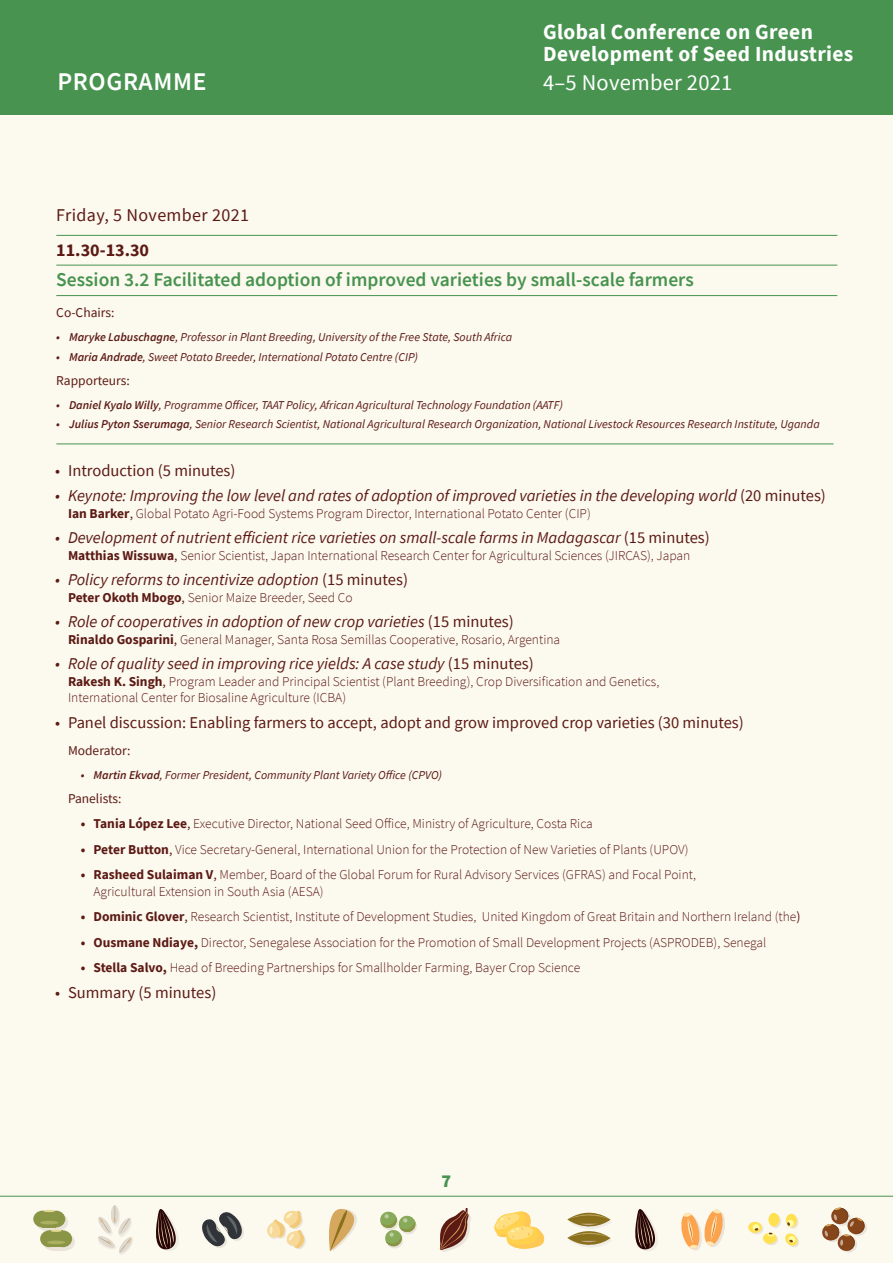
<style>
.page{position:relative;width:893px;height:1263px;background:#fcf9ef}
.page>*{position:absolute;margin:0;border:0;box-sizing:border-box;transform-origin:0 0}
.t1{font:600 25.5px "Source Sans Pro";letter-spacing:.025em;color:#fff}
.t2{font:22.5px "Source Sans Pro";letter-spacing:.01em;color:#fff}
.t3{font:700 21.45px/22px "Source Sans Pro";letter-spacing:.015em;color:#fff}
.testo_corrente{font:600 19.5px "Source Sans Pro";color:#47934f}
.t4{font:18px "Source Sans Pro";letter-spacing:.02em;color:#5c1a14}
.t5{font:700 18px "Source Sans Pro";color:#5c1a14}
.t6{font:900 18px "Source Sans Pro";color:#47934f}
.t7{font:italic 16.5px "Source Sans Pro";color:#5c1a14}
.t8{font:16.5px "Source Sans Pro";color:#5c1a14}
.t9{font:300 13.5px/16.5px "Source Sans Pro";color:#5c1a14}
.testo_corrente-2{font:13.5px "Source Sans Pro";color:#5c1a14}
.t10{font:italic 12px "Source Sans Pro";color:#5c1a14}
.s1{font-weight:600}
.s2{font-style:normal}
.s3{font-weight:700}
.s4{font-weight:400}
</style>
<div class="page">
<div style="left:0;top:0;width:893px;height:114px;background:#47934f"></div>
<hr style="left:56px;top:235px;width:781px;height:1px;background:#47934f">
<hr style="left:56px;top:265px;width:781px;height:1px;background:#47934f">
<hr style="left:56px;top:443px;width:777px;height:1px;background:#47934f">
<hr style="left:56px;top:295px;width:781px;height:1px;background:#47934f">
<hr style="left:0;top:1196px;width:893px;height:1px;background:#47934f">
<svg style="left:57px;top:1233px;width:18px;height:17px"></svg>
<svg style="left:43px;top:1233px;width:18px;height:17px"></svg>
<svg style="left:52px;top:1247px;width:14px;height:3px"></svg>
<svg style="left:50px;top:1214px;width:18px;height:16px"></svg>
<svg style="left:36px;top:1214px;width:18px;height:16px"></svg>
<svg style="left:45px;top:1227px;width:14px;height:3px"></svg>
<div style="left:54px;top:1230px;width:18px;height:17px;background:#8a9645;border-radius:50%"></div>
<div style="left:40px;top:1230px;width:18px;height:17px;background:#8a9645;border-radius:50%"></div>
<div style="left:49px;top:1230px;width:14px;height:17px;background:#8a9645"></div>
<svg style="left:47px;top:1240px;width:18px;height:4px"></svg>
<svg style="left:50px;top:1229px;width:12px;height:3px"></svg>
<div style="left:47px;top:1211px;width:18px;height:16px;background:#8a9645;border-radius:50%"></div>
<div style="left:33px;top:1211px;width:19px;height:16px;background:#8a9645;border-radius:50%"></div>
<div style="left:42px;top:1211px;width:14px;height:16px;background:#8a9645"></div>
<hr style="left:40px;top:1221px;width:18px;height:3px;background:#abb061;border-radius:50%">
<svg style="left:44px;top:1210px;width:11px;height:2px"></svg>
<svg style="left:567px;top:1212px;width:44px;height:35px"></svg>
<svg style="left:635px;top:1209px;width:23px;height:42px"></svg>
<svg style="left:156px;top:1209px;width:23px;height:42px"></svg>
<svg style="left:329px;top:1208px;width:28px;height:43px"></svg>
<svg style="left:494px;top:1211px;width:51px;height:38px"></svg>
<svg style="left:267px;top:1210px;width:39px;height:39px"></svg>
<svg style="left:822px;top:1207px;width:45px;height:46px"></svg>
<svg style="left:681px;top:1209px;width:44px;height:42px"></svg>
<svg style="left:380px;top:1211px;width:37px;height:37px"></svg>
<div style="left:750px;top:1223px;width:13px;height:11px;background:#eae4db;border-radius:50%"></div>
<svg style="left:770px;top:1214px;width:11px;height:14px"></svg>
<svg style="left:787px;top:1215px;width:11px;height:14px"></svg>
<div style="left:765px;top:1234px;width:13px;height:11px;background:#eae4db;border-radius:50%"></div>
<svg style="left:748px;top:1222px;width:14px;height:11px"></svg>
<div style="left:768px;top:1213px;width:11px;height:13px;background:#ffe04f;border-radius:50%"></div>
<div style="left:786px;top:1214px;width:11px;height:13px;background:#ffe04f;border-radius:50%"></div>
<div style="left:763px;top:1233px;width:14px;height:11px;background:#ffe04f;border-radius:50%"></div>
<svg style="left:753px;top:1224px;width:6px;height:7px"></svg>
<svg style="left:785px;top:1233px;width:14px;height:14px"></svg>
<div style="left:787px;top:1220px;width:7px;height:7px;background:#ffffab;border-radius:50%"></div>
<svg style="left:787px;top:1222px;width:3px;height:4px"></svg>
<svg style="left:767px;top:1232px;width:7px;height:4px"></svg>
<svg style="left:202px;top:1212px;width:42px;height:36px"></svg>
<svg style="left:439px;top:1208px;width:32px;height:44px"></svg>
<svg style="left:98px;top:1205px;width:35px;height:50px"></svg>
<p class="t3" style="left:543px;top:20px;width:312px">Global Conference on Green<br>Development of Seed Industries</p>
<p class="t1" style="left:57px;top:65px;width:151px">PROGRAMME</p>
<p class="t2" style="left:543px;top:68px;width:191px">4–5 November 2021</p>
<p class="t4" style="left:56px;top:204px;width:194px">Friday, 5 November 2021</p>
<p class="t5" style="left:56px;top:238px;width:94px">11.30-13.30</p>
<p class="testo_corrente" style="left:56px;top:267px;width:639px">Session 3.2 Facilitated adoption of improved varieties by small-scale farmers</p>
<p class="testo_corrente-2" style="left:56px;top:304px;width:60px">Co-Chairs:</p>
<p class="t10" style="left:56px;top:329px;width:457px"><span class="s1">• Maryke Labuschagne</span>, Professor in Plant Breeding, University of the Free State, South Africa</p>
<p class="t10" style="left:56px;top:349px;width:363px"><span class="s1">• Maria Andrade</span>, Sweet Potato Breeder, International Potato Centre (CIP)</p>
<p class="testo_corrente-2" style="left:56px;top:371px;width:75px">Rapporteurs:</p>
<p class="t10" style="left:56px;top:397px;width:508px"><span class="s1">• Daniel Kyalo Willy</span>, Programme Officer, TAAT Policy, African Agricultural Technology Foundation (AATF)</p>
<p class="t10" style="left:56px;top:416px;width:765px"><span class="s1">• Julius Pyton Sserumaga</span>, Senior Research Scientist, National Agricultural Research Organization, National Livestock Resources Research Institute, Uganda</p>
<p class="t8" style="left:55px;top:460px;width:182px">• Introduction (5 minutes)</p>
<p class="t7" style="left:55px;top:485px;width:772px">• Keynote: Improving the low level and rates of adoption of improved varieties in the developing world <span class="s2">(20 minutes)</span></p>
<p class="t9" style="left:68px;top:505px;width:524px"><span class="s3">Ian Barker</span><span class="s4">,</span> Global Potato Agri-Food Systems Program Director, International Potato Center (CIP)</p>
<p class="t7" style="left:55px;top:527px;width:656px">• Development of nutrient efficient rice varieties on small-scale farms in Madagascar <span class="s2">(15 minutes)</span></p>
<p class="t9" style="left:68px;top:547px;width:624px"><span class="s3">Matthias Wissuwa</span><span class="s4">,</span> Senior Scientist, Japan International Research Center for Agricultural Sciences (JIRCAS), Japan</p>
<p class="t7" style="left:55px;top:569px;width:354px">• Policy reforms to incentivize adoption <span class="s2">(15 minutes)</span></p>
<p class="t9" style="left:68px;top:589px;width:286px"><span class="s3">Peter Okoth Mbogo</span><span class="s4">,</span> Senior Maize Breeder, Seed Co</p>
<p class="t7" style="left:55px;top:611px;width:460px">• Role of cooperatives in adoption of new crop varieties <span class="s2">(15 minutes)</span></p>
<p class="t9" style="left:68px;top:631px;width:494px"><span class="s3">Rinaldo Gosparini</span><span class="s4">,</span> General Manager, Santa Rosa Semillas Cooperative, Rosario, Argentina</p>
<p class="t7" style="left:55px;top:653px;width:480px">• Role of quality seed in improving rice yields: A case study <span class="s2">(15 minutes)</span></p>
<p class="t9" style="left:68px;top:673px;width:593px"><span class="s3">Rakesh K. Singh</span><span class="s4">,</span> Program Leader and Principal Scientist (Plant Breeding), Crop Diversification and Genetics,<br>International Center for Biosaline Agriculture (ICBA)</p>
<p class="t8" style="left:55px;top:712px;width:690px">• Panel discussion: Enabling farmers to accept, adopt and grow improved crop varieties (30 minutes)</p>
<p class="testo_corrente-2" style="left:68px;top:742px;width:64px">Moderator:</p>
<p class="t10" style="left:81px;top:767px;width:363px"><span class="s1">• Martin Ekvad</span>, Former President, Community Plant Variety Office (CPVO)</p>
<p class="testo_corrente-2" style="left:68px;top:790px;width:55px">Panelists:</p>
<p class="t9" style="left:81px;top:816px;width:514px"><span class="s3">• Tania López Lee</span><span class="s4">,</span> Executive Director, National Seed Office, Ministry of Agriculture, Costa Rica</p>
<p class="t9" style="left:81px;top:841px;width:609px"><span class="s3">• Peter Button</span><span class="s4">,</span> Vice Secretary-General, International Union for the Protection of New Varieties of Plants (UPOV)</p>
<p class="t9" style="left:94px;top:867px;width:604px;text-indent:-13px"><span class="s3">• Rasheed Sulaiman V</span><span class="s4">,</span> Member, Board of the Global Forum for Rural Advisory Services (GFRAS) and Focal Point,<br>Agricultural Extension in South Asia (AESA)</p>
<p class="t9" style="left:81px;top:909px;width:721px"><span class="s3">• Dominic Glover</span><span class="s4">,</span> Research Scientist, Institute of Development Studies, United Kingdom of Great Britain and Northern Ireland (the<span class="s4">)</span></p>
<p class="t9" style="left:81px;top:934px;width:687px"><span class="s3">• Ousmane Ndiaye,</span> Director, Senegalese Association for the Promotion of Small Development Projects (ASPRODEB), Senegal</p>
<p class="t9" style="left:81px;top:960px;width:501px"><span class="s3">• Stella Salvo,</span> Head of Breeding Partnerships for Smallholder Farming, Bayer Crop Science</p>
<p class="t8" style="left:55px;top:982px;width:163px">• Summary (5 minutes)</p>
<p class="t6" style="left:442px;top:1168px;width:11px">7</p>
</div>
